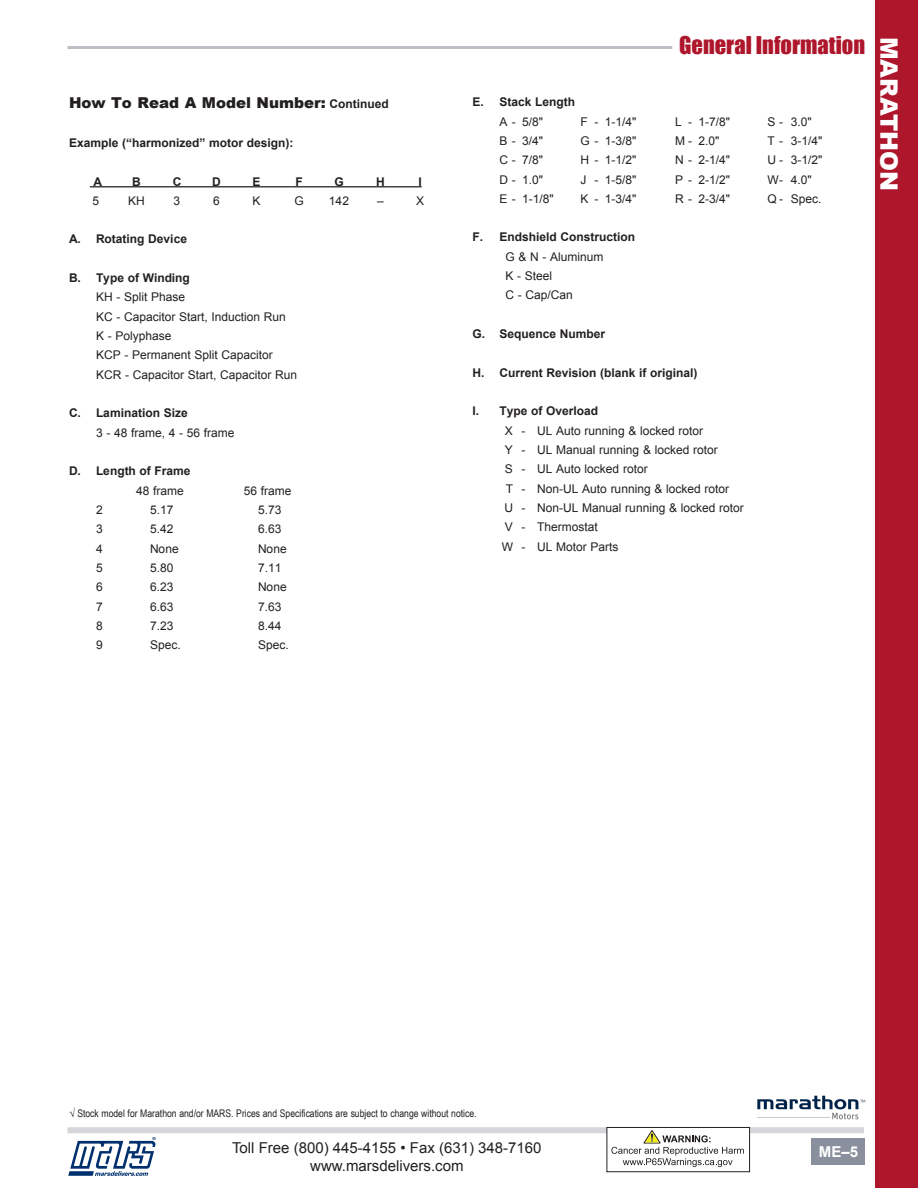
<style>
.page{position:relative;width:918px;height:1188px;background:#fff}
.page>*{position:absolute;margin:0;border:0;box-sizing:border-box;transform-origin:0 0}
.t1{font:900 24px "Arial";color:#fff}
.t2{font:22.5px "Impact";color:#ae172b}
.t3{font:15px/18px "Arial";color:#231f20;text-align:center}
.t4{font:900 15px "Arial";color:#231f20}
.t5{font:700 15px "Arial";color:#fff}
.t6{font:12px "Arial";color:#231f20}
.t7{font:700 12px "Arial";color:#231f20}
.t8{font:10.5px "Arial Narrow";color:#231f20}
.s1{font-weight:700;font-size:12px}
</style>
<div class="page">
<div style="left:811px;top:1138px;width:54px;height:27px;background:#8a8f9d"></div>
<div style="left:68px;top:1127px;width:796px;height:6px;background:#d6d5da"></div>
<hr style="left:68px;top:46px;width:604px;height:3px;background:#bdbfc7">
<svg style="left:757px;top:1096px;width:108px;height:23px"></svg>
<hr style="left:757px;top:1117px;width:73px;height:1px;background:#c9cacc">
<svg style="left:68px;top:1137px;width:88px;height:39px"></svg>
<div style="left:607px;top:1127px;width:143px;height:45px;background:#fff"></div>
<svg style="left:611px;top:1130px;width:133px;height:37px"></svg>
<div style="left:607px;top:1127px;width:143px;height:45px;border:1px solid #231f20"></div>
<div style="left:875px;top:0;width:43px;height:1188px;background:#ae172b"></div>
<hr style="left:90px;top:186px;width:332px;height:1px;background:#231f20">
<p class="t4" style="left:69px;top:92px;width:321px">How To Read A Model Number: <span class="s1">Continued</span></p>
<p class="t7" style="left:69px;top:136px;width:226px">Example (“harmonized” motor design):</p>
<p class="t7" style="left:94px;top:175px;width:10px">A</p>
<p class="t7" style="left:132px;top:175px;width:10px">B</p>
<p class="t7" style="left:173px;top:175px;width:10px">C</p>
<p class="t7" style="left:212px;top:175px;width:10px">D</p>
<p class="t7" style="left:252px;top:175px;width:10px">E</p>
<p class="t7" style="left:296px;top:175px;width:9px">F</p>
<p class="t7" style="left:334px;top:175px;width:11px">G</p>
<p class="t7" style="left:376px;top:175px;width:10px">H</p>
<p class="t7" style="left:418px;top:175px;width:5px">I</p>
<p class="t6" style="left:93px;top:193px;width:8px">5</p>
<p class="t6" style="left:128px;top:193px;width:18px">KH</p>
<p class="t6" style="left:174px;top:193px;width:8px">3</p>
<p class="t6" style="left:213px;top:193px;width:8px">6</p>
<p class="t6" style="left:252px;top:193px;width:10px">K</p>
<p class="t6" style="left:295px;top:193px;width:11px">G</p>
<p class="t6" style="left:329px;top:193px;width:22px">142</p>
<p class="t6" style="left:377px;top:193px;width:8px">–</p>
<p class="t6" style="left:416px;top:193px;width:10px">X</p>
<p class="t7" style="left:69px;top:233px;width:120px">A. Rotating Device</p>
<p class="t7" style="left:69px;top:271px;width:122px">B. Type of Winding</p>
<p class="t6" style="left:96px;top:289px;width:91px">KH - Split Phase</p>
<p class="t6" style="left:96px;top:309px;width:191px">KC - Capacitor Start, Induction Run</p>
<p class="t6" style="left:96px;top:328px;width:77px">K - Polyphase</p>
<p class="t6" style="left:96px;top:347px;width:178px">KCP - Permanent Split Capacitor</p>
<p class="t6" style="left:96px;top:367px;width:203px">KCR - Capacitor Start, Capacitor Run</p>
<p class="t7" style="left:69px;top:406px;width:120px">C. Lamination Size</p>
<p class="t6" style="left:96px;top:425px;width:140px">3 - 48 frame, 4 - 56 frame</p>
<p class="t7" style="left:69px;top:464px;width:123px">D. Length of Frame</p>
<p class="t6" style="left:136px;top:483px;width:49px">48 frame</p>
<p class="t6" style="left:244px;top:483px;width:49px">56 frame</p>
<p class="t6" style="left:96px;top:502px;width:8px">2</p>
<p class="t6" style="left:150px;top:502px;width:25px">5.17</p>
<p class="t6" style="left:258px;top:502px;width:25px">5.73</p>
<p class="t6" style="left:96px;top:521px;width:8px">3</p>
<p class="t6" style="left:150px;top:521px;width:25px">5.42</p>
<p class="t6" style="left:258px;top:521px;width:25px">6.63</p>
<p class="t6" style="left:96px;top:541px;width:8px">4</p>
<p class="t6" style="left:150px;top:541px;width:30px">None</p>
<p class="t6" style="left:258px;top:541px;width:30px">None</p>
<p class="t6" style="left:96px;top:560px;width:8px">5</p>
<p class="t6" style="left:150px;top:560px;width:25px">5.80</p>
<p class="t6" style="left:258px;top:560px;width:25px">7.11</p>
<p class="t6" style="left:96px;top:579px;width:8px">6</p>
<p class="t6" style="left:150px;top:579px;width:25px">6.23</p>
<p class="t6" style="left:258px;top:579px;width:30px">None</p>
<p class="t6" style="left:96px;top:598px;width:8px">7</p>
<p class="t6" style="left:150px;top:598px;width:25px">6.63</p>
<p class="t6" style="left:258px;top:598px;width:25px">7.63</p>
<p class="t6" style="left:96px;top:618px;width:8px">8</p>
<p class="t6" style="left:150px;top:618px;width:25px">7.23</p>
<p class="t6" style="left:258px;top:618px;width:25px">8.44</p>
<p class="t6" style="left:96px;top:637px;width:8px">9</p>
<p class="t6" style="left:150px;top:637px;width:32px">Spec.</p>
<p class="t6" style="left:258px;top:637px;width:32px">Spec.</p>
<h2 class="t2" style="left:679px;top:28px;width:187px">General Information</h2>
<p class="t7" style="left:472px;top:95px;width:104px">E. Stack Length</p>
<p class="t6" style="left:500px;top:113px;width:45px">A - 5/8"</p>
<p class="t6" style="left:580px;top:113px;width:57px">F - 1-1/4"</p>
<p class="t6" style="left:675px;top:113px;width:57px">L - 1-7/8"</p>
<p class="t6" style="left:768px;top:113px;width:46px">S - 3.0"</p>
<p class="t6" style="left:500px;top:133px;width:45px">B - 3/4"</p>
<p class="t6" style="left:580px;top:133px;width:57px">G - 1-3/8"</p>
<p class="t6" style="left:675px;top:133px;width:46px">M - 2.0"</p>
<p class="t6" style="left:768px;top:133px;width:57px">T - 3-1/4"</p>
<p class="t6" style="left:500px;top:152px;width:45px">C - 7/8"</p>
<p class="t6" style="left:580px;top:152px;width:57px">H - 1-1/2"</p>
<p class="t6" style="left:675px;top:152px;width:57px">N - 2-1/4"</p>
<p class="t6" style="left:768px;top:152px;width:57px">U - 3-1/2"</p>
<p class="t6" style="left:500px;top:171px;width:45px">D - 1.0"</p>
<p class="t6" style="left:581px;top:171px;width:57px">J - 1-5/8"</p>
<p class="t6" style="left:675px;top:171px;width:57px">P - 2-1/2"</p>
<p class="t6" style="left:768px;top:171px;width:46px">W- 4.0"</p>
<p class="t6" style="left:500px;top:191px;width:56px">E - 1-1/8"</p>
<p class="t6" style="left:581px;top:191px;width:57px">K - 1-3/4"</p>
<p class="t6" style="left:675px;top:191px;width:57px">R - 2-3/4"</p>
<p class="t6" style="left:768px;top:191px;width:56px">Q - Spec.</p>
<p class="t7" style="left:472px;top:231px;width:164px">F. Endshield Construction</p>
<p class="t6" style="left:506px;top:249px;width:100px">G &amp; N - Aluminum</p>
<p class="t6" style="left:506px;top:268px;width:48px">K - Steel</p>
<p class="t6" style="left:506px;top:287px;width:69px">C - Cap/Can</p>
<p class="t7" style="left:472px;top:327px;width:134px">G. Sequence Number</p>
<p class="t7" style="left:472px;top:366px;width:227px">H. Current Revision (blank if original)</p>
<p class="t7" style="left:472px;top:404px;width:127px">I. Type of Overload</p>
<p class="t6" style="left:505px;top:423px;width:200px">X - UL Auto running &amp; locked rotor</p>
<p class="t6" style="left:505px;top:442px;width:214px">Y - UL Manual running &amp; locked rotor</p>
<p class="t6" style="left:505px;top:461px;width:144px">S - UL Auto locked rotor</p>
<p class="t6" style="left:506px;top:481px;width:225px">T - Non-UL Auto running &amp; locked rotor</p>
<p class="t6" style="left:504px;top:500px;width:241px">U - Non-UL Manual running &amp; locked rotor</p>
<p class="t6" style="left:505px;top:519px;width:94px">V - Thermostat</p>
<p class="t6" style="left:502px;top:539px;width:118px">W - UL Motor Parts</p>
<h1 class="t1" style="left:907px;top:37px;width:156px;rotate:90deg">MARATHON</h1>
<p class="t8" style="left:69px;top:1105px;width:409px">√ Stock model for Marathon and/or MARS. Prices and Specifications are subject to change without notice.</p>
<p class="t3" style="left:232px;top:1139px;width:311px">Toll Free (800) 445-4155 • Fax (631) 348-7160 www.marsdelivers.com</p>
<p class="t5" style="left:819px;top:1143px;width:41px">ME–5</p>
</div>
